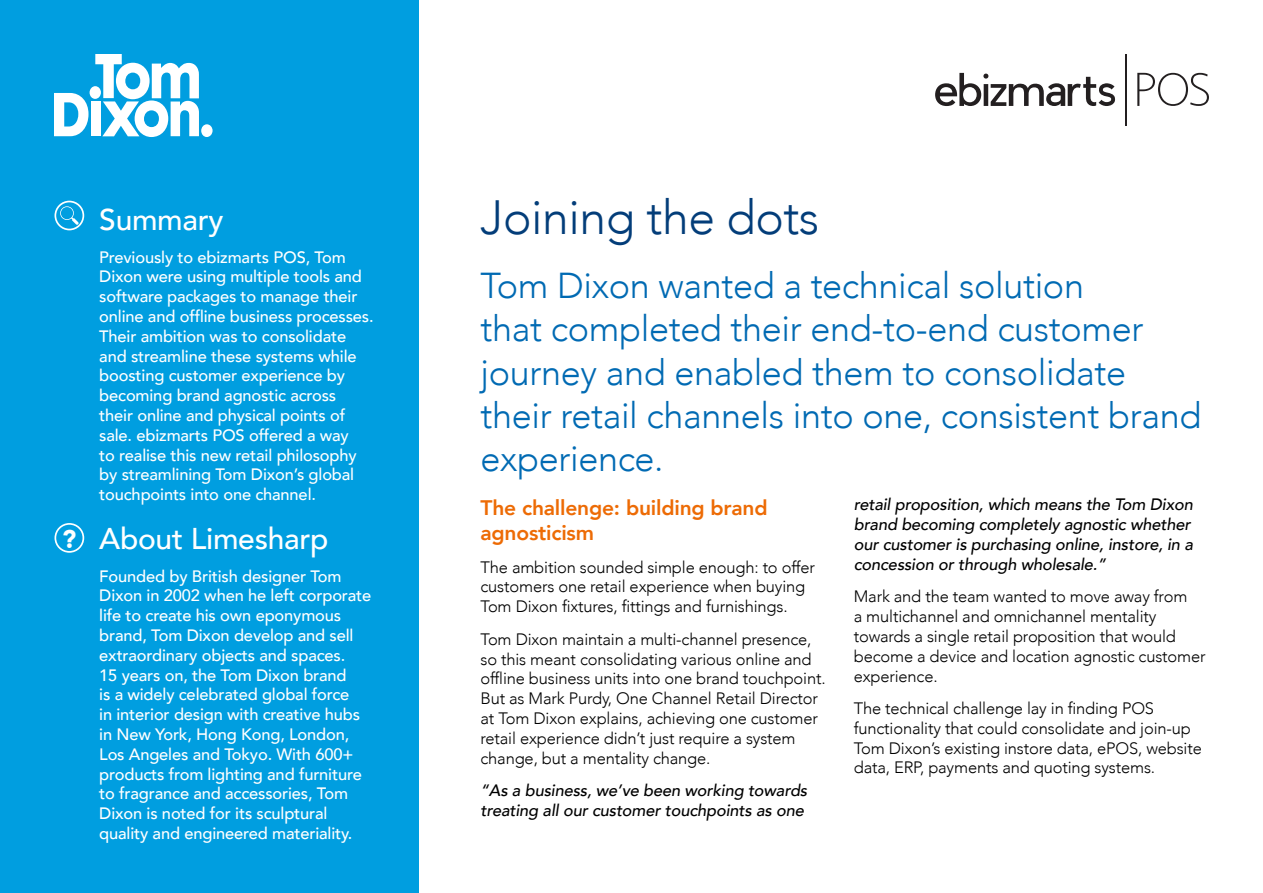
<style>
.page{position:relative;width:1263px;height:893px;background:#fff}
.page>*{position:absolute;margin:0;border:0;box-sizing:border-box;transform-origin:0 0}
.Superheader{font:300 48px "Avenir";letter-spacing:-.01em;color:#033d79}
.t1{font:300 36px/43.2px "Avenir";letter-spacing:-.01em;color:#006ab3}
.BODYCOPY{font:500 30px "Avenir";letter-spacing:-.01em;color:#fff}
.SUBHEADBODY{font:500 30px "Avenir";letter-spacing:-.01em;color:#fff}
.Diagram_header_1{font:900 25.5px "Avenir";color:#fff}
.SUBHEADBODY-2{font:800 21px/25.2px "Avenir";letter-spacing:-.01em;color:#ed6b05}
.BODYCOPY-2{font:500 16.5px/19.8px "Avenir";letter-spacing:-.01em;color:#fff}
.BODYCOPY-3{font:300 16.5px/19.8px "Avenir";letter-spacing:-.01em;color:#000}
.BODYCOPY-4{font:italic 500 16.5px/19.8px "Avenir";letter-spacing:-.01em;color:#000}
</style>
<div class="page">
<div style="left:0;top:0;width:418px;height:893px;background:#009ee0"></div>
<svg style="left:54px;top:93px;width:35px;height:43px"></svg>
<div style="left:91px;top:102px;width:9px;height:34px;background:#fff"></div>
<div style="left:90px;top:86px;width:11px;height:13px;background:#fff;border-radius:50%"></div>
<div style="left:201px;top:124px;width:12px;height:13px;background:#fff;border-radius:50%"></div>
<svg style="left:95px;top:54px;width:104px;height:83px"></svg>
<hr style="left:1125px;top:54px;width:2px;height:71px;background:#231f20">
<svg style="left:935px;top:73px;width:180px;height:33px"></svg>
<svg style="left:1137px;top:73px;width:72px;height:33px"></svg>
<div style="left:55px;top:523px;width:29px;height:30px;border:2px solid #fff;border-radius:50%"></div>
<div style="left:55px;top:201px;width:29px;height:29px;border:2px solid #fff;border-radius:50%"></div>
<svg style="left:60px;top:206px;width:19px;height:19px"></svg>
<p class="Diagram_header_1" style="left:62px;top:518px;width:16px">?</p>
<p class="SUBHEADBODY" style="left:99px;top:194px;width:126px">Summary</p>
<p class="BODYCOPY-2" style="left:99px;top:246px;width:276px">Previously to ebizmarts POS, Tom Dixon were using multiple tools and software packages to manage their online and offline business processes.<br>Their ambition was to consolidate and streamline these systems while boosting customer experience by becoming brand agnostic across their online and physical points of sale. ebizmarts POS offered a way<br>to realise this new retail philosophy by streamlining Tom Dixon’s global touchpoints into one channel.</p>
<p class="BODYCOPY" style="left:99px;top:513px;width:231px">About Limesharp</p>
<p class="BODYCOPY-2" style="left:99px;top:565px;width:274px">Founded by British designer Tom Dixon in 2002 when he left corporate life to create his own eponymous brand, Tom Dixon develop and sell extraordinary objects and spaces.<br>15 years on, the Tom Dixon brand<br>is a widely celebrated global force<br>in interior design with creative hubs in New York, Hong Kong, London, Los Angeles and Tokyo. With 600+ products from lighting and furniture to fragrance and accessories, Tom Dixon is noted for its sculptural quality and engineered materiality.</p>
<p class="Superheader" style="left:480px;top:189px;width:340px">Joining the dots</p>
<p class="t1" style="left:480px;top:264px;width:722px">Tom Dixon wanted a technical solution<br>that completed their end-to-end customer journey and enabled them to consolidate their retail channels into one, consistent brand experience.</p>
<p class="SUBHEADBODY-2" style="left:480px;top:495px;width:289px">The challenge: building brand agnosticism</p>
<p class="BODYCOPY-3" style="left:480px;top:557px;width:336px">The ambition sounded simple enough: to offer customers one retail experience when buying<br>Tom Dixon fixtures, fittings and furnishings.</p>
<p class="BODYCOPY-3" style="left:480px;top:629px;width:347px">Tom Dixon maintain a multi-channel presence, so this meant consolidating various online and offline business units into one brand touchpoint.<br>But as Mark Purdy, One Channel Retail Director at Tom Dixon explains, achieving one customer retail experience didn’t just require a system change, but a mentality change.</p>
<p class="BODYCOPY-4" style="left:480px;top:781px;width:328px">“As a business, we’ve been working towards treating all our customer touchpoints as one</p>
<p class="BODYCOPY-4" style="left:854px;top:495px;width:341px">retail proposition, which means the Tom Dixon brand becoming completely agnostic whether our customer is purchasing online, instore, in a concession or through wholesale.”</p>
<p class="BODYCOPY-3" style="left:854px;top:587px;width:353px">Mark and the team wanted to move away from<br>a multichannel and omnichannel mentality towards a single retail proposition that would become a device and location agnostic customer experience.</p>
<p class="BODYCOPY-3" style="left:854px;top:698px;width:350px">The technical challenge lay in finding POS functionality that could consolidate and join-up Tom Dixon’s existing instore data, ePOS, website data, ERP, payments and quoting systems.</p>
</div>
